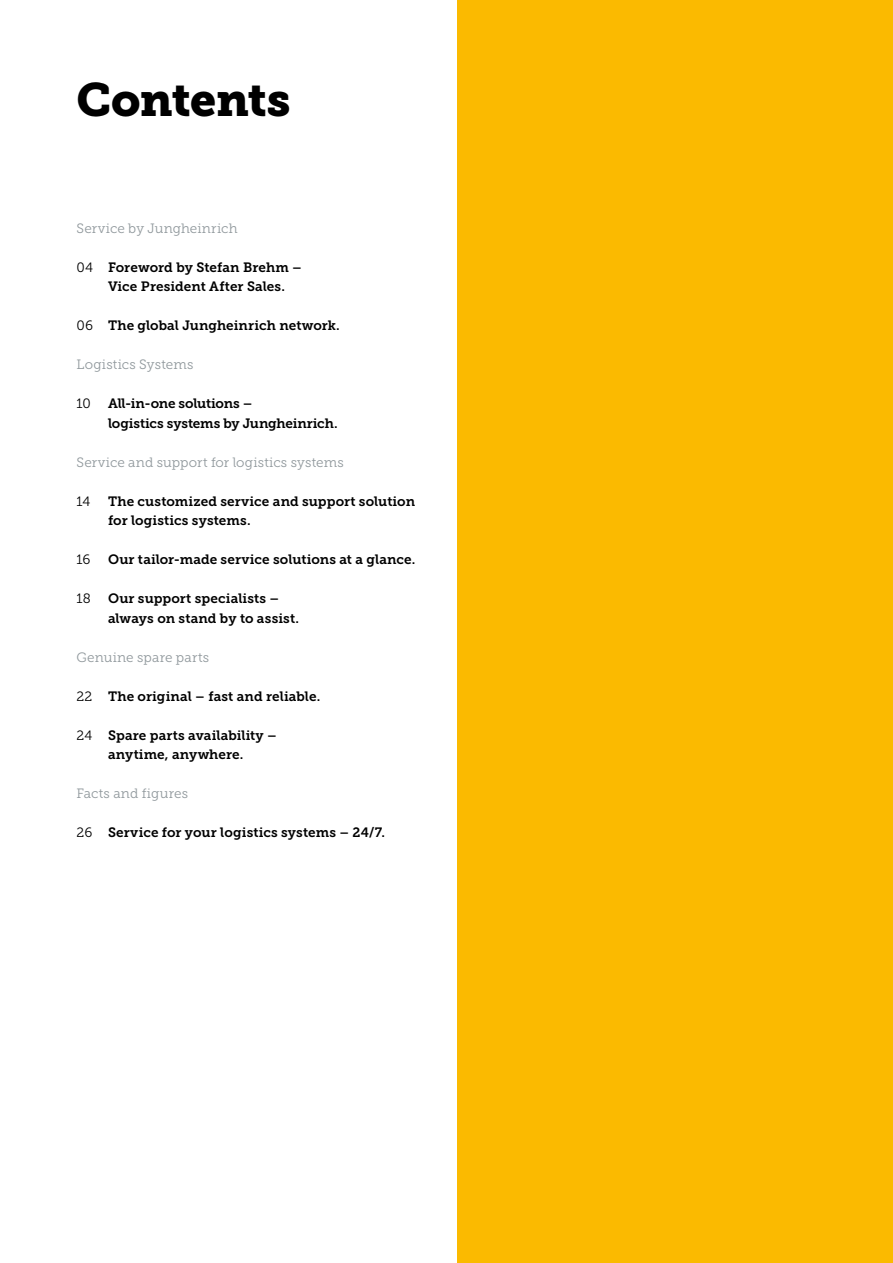
<style>
.page{position:relative;width:893px;height:1263px;background:#fff}
.page>*{position:absolute;margin:0;border:0;box-sizing:border-box;transform-origin:0 0}
.t1{font:46.5px "Museo JH Slab 900";letter-spacing:-.01em;color:#000}
.t2{font:13.5px/19.5px "Museo JH Slab 700";letter-spacing:.005em;color:#000}
.t3{font:13.5px "Museo JH Slab 300";letter-spacing:.015em;color:#90989c}
.t4{font:13.5px "Museo JH Slab 300";letter-spacing:-.01em;color:#000}
.s1{font-family:"Museo JH Sans 300"}
.s2{font-family:"Museo JH Slab 300"}
</style>
<div class="page">
<div style="left:457px;top:0;width:436px;height:1263px;background:#fbba00"></div>
<h1 class="t1" style="left:77px;top:72px;width:215px">Contents</h1>
<p class="t3" style="left:77px;top:221px;width:163px">Service by Jungheinrich</p>
<p class="t2" style="left:108px;top:257px;width:195px;text-indent:-31px"><span class="s1">04</span> Foreword by Stefan Brehm –<br>Vice President After Sales.</p>
<p class="t2" style="left:77px;top:316px;width:265px"><span class="s1">06</span> The global Jungheinrich network.</p>
<p class="t3" style="left:77px;top:357px;width:118px">Logistics Systems</p>
<p class="t4" style="left:77px;top:396px;width:16px">10</p>
<p class="t2" style="left:108px;top:394px;width:231px">All-in-one solutions –<br>logistics systems by Jungheinrich.</p>
<p class="t3" style="left:77px;top:455px;width:269px">Service and support for logistics systems</p>
<p class="t4" style="left:77px;top:494px;width:15px">14</p>
<p class="t2" style="left:108px;top:491px;width:309px">The customized service and support solution for logistics systems.</p>
<p class="t4" style="left:77px;top:552px;width:15px">16</p>
<p class="t2" style="left:108px;top:550px;width:309px">Our tailor-made service solutions at a glance.</p>
<p class="t4" style="left:77px;top:591px;width:16px">18</p>
<p class="t2" style="left:108px;top:589px;width:193px">Our support specialists – always on stand by to assist.</p>
<p class="t3" style="left:77px;top:649px;width:134px">Genuine spare parts</p>
<p class="t2" style="left:77px;top:686px;width:245px"><span class="s2">22</span> The original – fast and reliable.</p>
<p class="t2" style="left:77px;top:725px;width:202px;text-align:center"><span class="s2">24</span> Spare parts availability – anytime, anywhere.</p>
<p class="t3" style="left:77px;top:786px;width:113px">Facts and figures</p>
<p class="t2" style="left:77px;top:823px;width:310px"><span class="s2">26</span> Service for your logistics systems – 24/7.</p>
</div>
